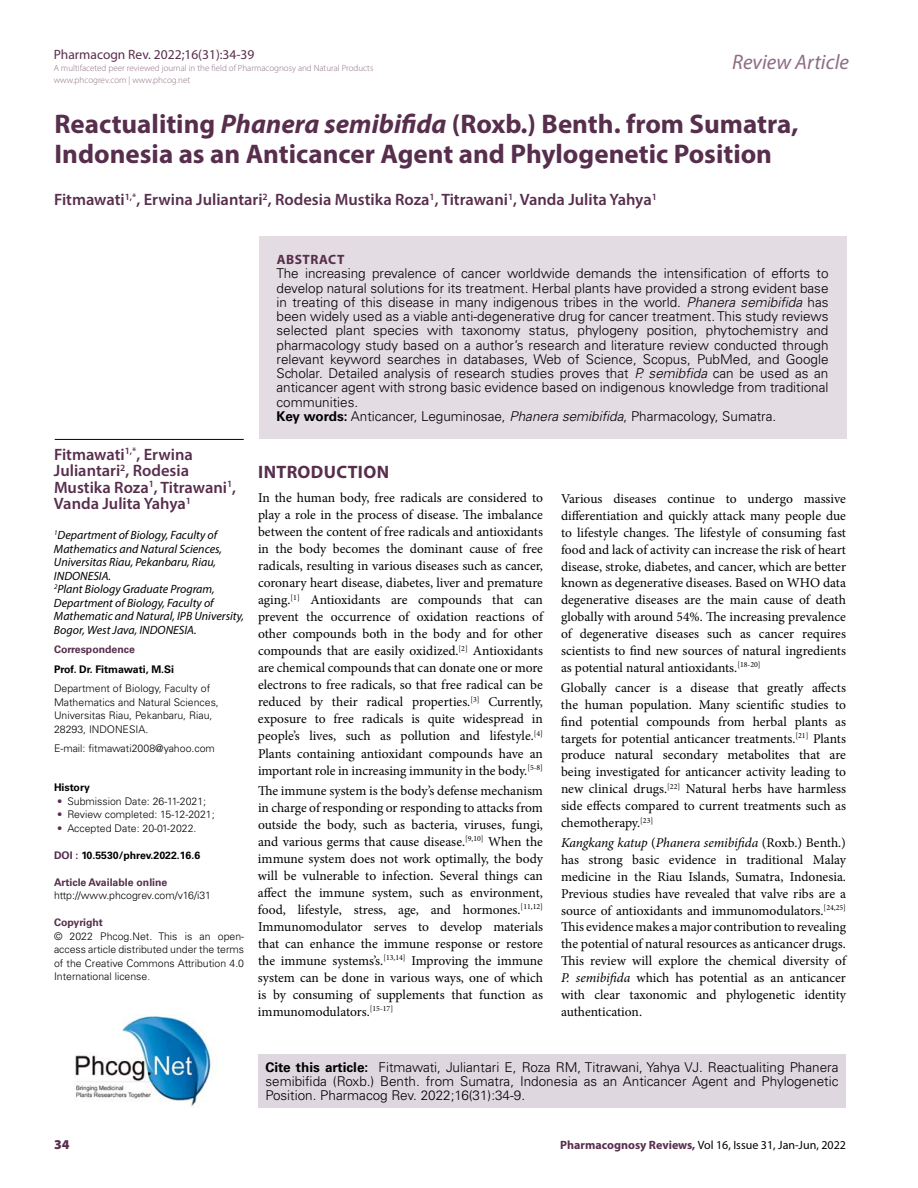
<style>
.page{position:relative;width:918px;height:1188px;background:#fff}
.page>*{position:absolute;margin:0;border:0;box-sizing:border-box;transform-origin:0 0}
.t1{font:700 27px/30px "Myriad Pro";color:#582e4d}
.t2{font:italic 21px "Myriad Pro";color:#8d6e85}
.t3{font:700 18px "Myriad Pro";letter-spacing:.02em;color:#582e4d}
.t4{font:600 16.5px/16.5px "Myriad Pro";color:#582e4d}
.t5{font:13.5px/17px "Minion Pro";letter-spacing:-.005em;color:#000;text-align:justify}
.t6{font:300 13.5px/14.2px "Univers LT Std";color:#000;text-align:justify}
.t7{font:13.5px "Myriad Pro";color:#582e4d}
.t8{font:700 13.5px "Myriad Pro";letter-spacing:.04em;color:#582e4d}
.t9{font:900 13.5px "Myriad Pro";color:#582e4d}
.t10{font:italic 12px/13.5px "Myriad Pro";color:#000}
.t11{font:12px "Myriad Pro";color:#000}
.t12{font:300 10.5px/13.5px "Univers LT Std";color:#000}
.t13{font:700 10.5px "Univers LT Std";color:#000}
.t14{font:700 10.5px "Univers LT Std";color:#582e4d}
.t15{font:300 9px/12px "Myriad Pro";color:#8d6e85}
.s1{font-style:italic}
.s2{color:#582e4d}
.s3{font-weight:700}
.s4{font-weight:700;color:#582e4d}
</style>
<div class="page">
<hr style="left:55px;top:439px;width:189px;height:1px;background:#000">
<div style="left:258px;top:1054px;width:588px;height:54px;background:#dfd7df"></div>
<img style="left:75px;top:1016px;width:138px;height:91px">
<div style="left:259px;top:236px;width:588px;height:203px;background:#e3dce3"></div>
<p class="t7" style="left:54px;top:46px;width:202px">Pharmacogn Rev. 2022;16(31):34-39</p>
<p class="t15" style="left:54px;top:62px;width:321px">A multifaceted peer reviewed journal in the field of Pharmacognosy and Natural Products www.phcogrev.com | www.phcog.net</p>
<h2 class="t2" style="left:732px;top:49px;width:118px">Review Article</h2>
<h1 class="t1" style="left:55px;top:108px;width:745px">Reactualiting <span class="s1">Phanera semibifida</span> (Roxb.) Benth. from Sumatra,<br>Indonesia as an Anticancer Agent and Phylogenetic Position</h1>
<p class="t4" style="left:54px;top:191px;width:604px">Fitmawati<sup>1,*</sup>, Erwina Juliantari<sup>2</sup>, Rodesia Mustika Roza<sup>1</sup>, Titrawani<sup>1</sup>, Vanda Julita Yahya<sup>1</sup></p>
<p class="t4" style="left:54px;top:445px;width:184px">Fitmawati<sup>1,*</sup>, Erwina<br>Juliantari<sup>2</sup>, Rodesia<br>Mustika Roza<sup>1</sup>, Titrawani<sup>1</sup>,<br>Vanda Julita Yahya<sup>1</sup></p>
<p class="t10" style="left:54px;top:528px;width:192px"><sup>1</sup>Department of Biology, Faculty of<br>Mathematics and Natural Sciences,<br>Universitas Riau, Pekanbaru, Riau,<br>INDONESIA.<br><sup>2</sup>Plant Biology Graduate Program,<br>Department of Biology, Faculty of<br>Mathematic and Natural, IPB University,<br>Bogor, West Java, INDONESIA.</p>
<p class="t14" style="left:54px;top:643px;width:82px">Correspondence</p>
<p class="t13" style="left:54px;top:663px;width:122px">Prof. Dr. Fitmawati, M.Si</p>
<p class="t12" style="left:54px;top:682px;width:166px">Department of Biology, Faculty of<br>Mathematics and Natural Sciences,<br>Universitas Riau, Pekanbaru, Riau,<br>28293, INDONESIA.</p>
<p class="t12" style="left:54px;top:742px;width:162px">E-mail: fitmawati2008@yahoo.com</p>
<p class="t13" style="left:54px;top:781px;width:37px">History</p>
<p class="t12" style="left:57px;top:794px;width:151px"><span class="s2">•</span> Submission Date: 26-11-2021;</p>
<p class="t12" style="left:57px;top:808px;width:159px"><span class="s2">•</span> Review completed: 15-12-2021;</p>
<p class="t12" style="left:57px;top:821px;width:141px"><span class="s2">•</span> Accepted Date: 20-01-2022.</p>
<p class="t13" style="left:54px;top:849px;width:148px"><span class="s2">DOI :</span> 10.5530/phrev.2022.16.6</p>
<p class="t14" style="left:54px;top:876px;width:115px">Article Available online</p>
<p class="t12" style="left:54px;top:889px;width:159px">http://www.phcogrev.com/v16/i31</p>
<p class="t14" style="left:54px;top:916px;width:50px">Copyright</p>
<p class="t12" style="left:54px;top:929px;width:192px;text-align:justify">© 2022 Phcog.Net. This is an open&shy;access article distributed under the terms of the Creative Commons Attribution 4.0<br>International license<span class="s2">.</span></p>
<p class="t8" style="left:277px;top:251px;width:69px">ABSTRACT</p>
<p class="t6" style="left:277px;top:266px;width:554px;text-align:left">The increasing prevalence of cancer worldwide demands the intensification of efforts to develop natural solutions for its treatment. Herbal plants have provided a strong evident base in treating of this disease in many indigenous tribes in the world. <span class="s1">Phanera semibifida</span> has been widely used as a viable anti-degenerative drug for cancer treatment. This study reviews selected plant species with taxonomy status, phylogeny position, phytochemistry and pharmacology study based on a author’s research and literature review conducted through relevant keyword searches in databases, Web of Science, Scopus, PubMed, and Google Scholar. Detailed analysis of research studies proves that <span class="s1">P. semibfida</span> can be used as an anticancer agent with strong basic evidence based on indigenous knowledge from traditional communities.<br><span class="s3">Key words:</span> Anticancer, Leguminosae, <span class="s1">Phanera semibifida</span>, Pharmacology, Sumatra.</p>
<h3 class="t3" style="left:258px;top:460px;width:132px">INTRODUCTION</h3>
<p class="t5" style="left:258px;top:489px;width:287px">In the human body, free radicals are considered to play a role in the process of disease. The imbalance between the content of free radicals and antioxidants in the body becomes the dominant cause of free radicals, resulting in various diseases such as cancer, coronary heart disease, diabetes, liver and premature aging.<sup>[1]</sup> Antioxidants are compounds that can prevent the occurrence of oxidation reactions of other compounds both in the body and for other compounds that are easily oxidized.<sup>[2]</sup> Antioxidants are chemical compounds that can donate one or more electrons to free radicals, so that free radical can be reduced by their radical properties.<sup>[3]</sup> Currently, exposure to free radicals is quite widespread in people’s lives, such as pollution and lifestyle.<sup>[4] </sup>Plants containing antioxidant compounds have an important role in increasing immunity in the body.<sup>[5-8]</sup></p>
<p class="t5" style="left:258px;top:782px;width:287px">The immune system is the body’s defense mechanism in charge of responding or responding to attacks from outside the body, such as bacteria, viruses, fungi, and various germs that cause disease.<sup>[9,10]</sup> When the immune system does not work optimally, the body will be vulnerable to infection. Several things can affect the immune system, such as environment, food, lifestyle, stress, age, and hormones.<sup>[11,12] </sup>Immunomodulator serves to develop materials that can enhance the immune response or restore the immune systems’s.<sup>[13,14]</sup> Improving the immune system can be done in various ways, one of which is by consuming of supplements that function as immunomodulators.<sup>[15-17]</sup></p>
<p class="t5" style="left:561px;top:490px;width:287px">Various diseases continue to undergo massive differentiation and quickly attack many people due to lifestyle changes. The lifestyle of consuming fast food and lack of activity can increase the risk of heart disease, stroke, diabetes, and cancer, which are better known as degenerative diseases. Based on WHO data degenerative diseases are the main cause of death globally with around 54%. The increasing prevalence of degenerative diseases such as cancer requires scientists to find new sources of natural ingredients as potential natural antioxidants.<sup>[18-20]</sup></p>
<p class="t5" style="left:561px;top:679px;width:287px">Globally cancer is a disease that greatly affects the human population. Many scientific studies to find potential compounds from herbal plants as targets for potential anticancer treatments.<sup>[21]</sup> Plants produce natural secondary metabolites that are being investigated for anticancer activity leading to new clinical drugs.<sup>[22]</sup> Natural herbs have harmless side effects compared to current treatments such as chemotherapy.<sup>[23]</sup></p>
<p class="t5" style="left:561px;top:834px;width:287px"><span class="s1">Kangkang katup</span> (<span class="s1">Phanera semibifida</span> (Roxb.) Benth.) has strong basic evidence in traditional Malay medicine in the Riau Islands, Sumatra, Indonesia.<br>Previous studies have revealed that valve ribs are a source of antioxidants and immunomodulators.<sup>[24,25] </sup>This evidence makes a major contribution to revealing the potential of natural resources as anticancer drugs.<br>This review will explore the chemical diversity of <span class="s1">P. semibifida</span> which has potential as an anticancer with clear taxonomic and phylogenetic identity authentication.</p>
<p class="t6" style="left:266px;top:1060px;width:575px"><span class="s3">Cite this article:</span> Fitmawati, Juliantari E, Roza RM, Titrawani, Yahya VJ. Reactualiting Phanera semibifida (Roxb.) Benth. from Sumatra, Indonesia as an Anticancer Agent and Phylogenetic Position. Pharmacog Rev. 2022;16(31):34-9.</p>
<p class="t9" style="left:54px;top:1136px;width:17px">34</p>
<p class="t11" style="left:560px;top:1138px;width:287px"><span class="s4">Pharmacognosy Reviews,</span> Vol 16, Issue 31, Jan-Jun, 2022</p>
</div>
